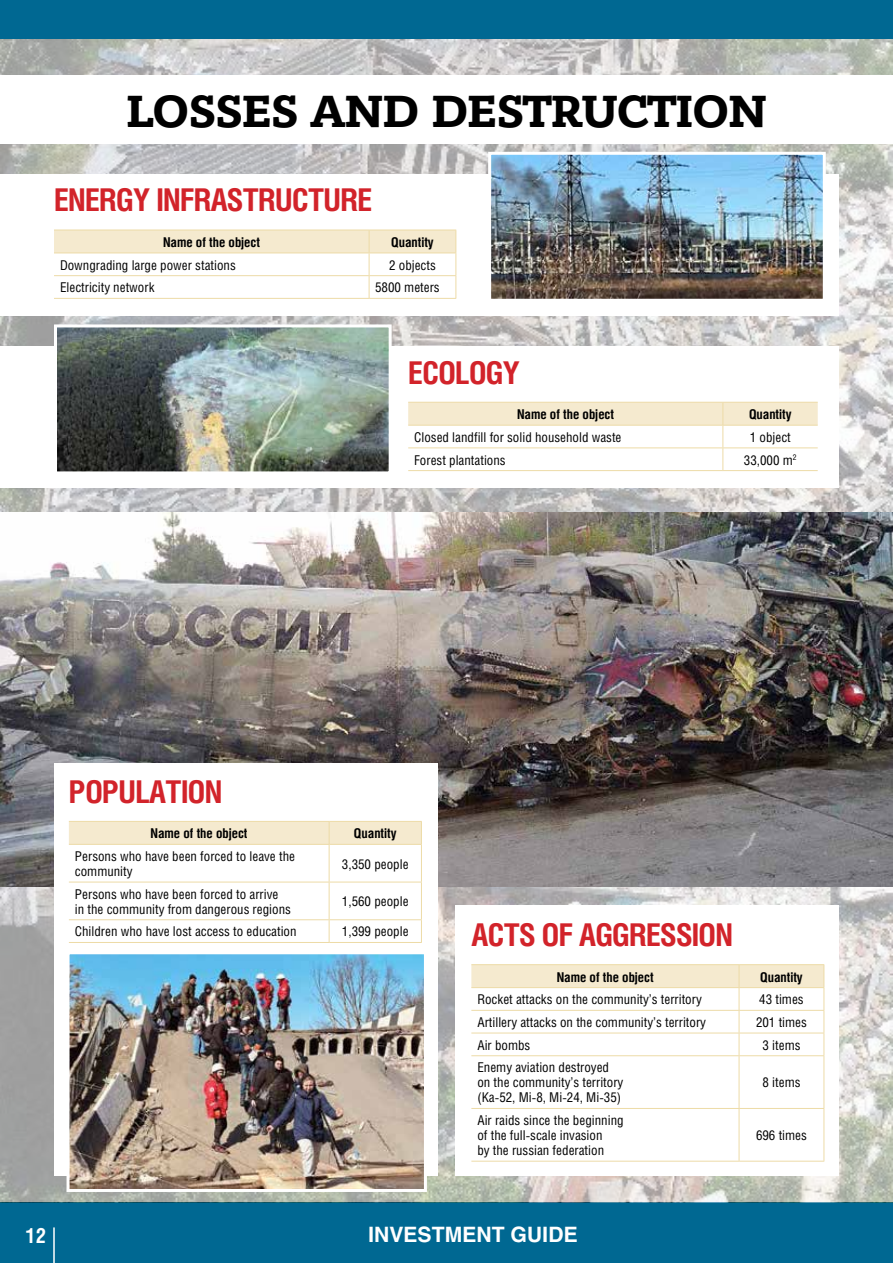
<style>
.page{position:relative;width:893px;height:1263px;background:#fff}
.page>*{position:absolute;margin:0;border:0;box-sizing:border-box;transform-origin:0 0}
.t1{font:700 48px "Bandera Pro";letter-spacing:-.02em;color:#000}
.t2{font:700 31.35px "Helios Cond C";letter-spacing:-.02em;color:#d2232a}
.t3{font:700 21px "Helios C";color:#fff}
.t4{font:700 21px "Helios Cond C";color:#fff}
.t5{font:13.5px/15px "Helios Cond C";color:#000}
.t6{font:700 13.5px "Helios Cond C";color:#000}
</style>
<div class="page">
<div style="left:0;top:0;width:893px;height:39px;background:#006892"></div>
<div style="left:0;top:1202px;width:893px;height:61px;background:#006892"></div>
<hr style="left:53px;top:1227px;width:2px;height:36px;background:#fff">
<img style="left:0;top:40px;width:893px;height:1162px">
<div style="left:0;top:75px;width:893px;height:68px;background:#fff"></div>
<div style="left:0;top:174px;width:839px;height:141px;background:#fff"></div>
<div style="left:0;top:347px;width:839px;height:141px;background:#fff"></div>
<svg style="left:54px;top:230px;width:402px;height:68px"></svg>
<hr style="left:54px;top:298px;width:315px;height:1px;background:#eddba7">
<hr style="left:369px;top:298px;width:87px;height:1px;background:#eddba7">
<svg style="left:408px;top:402px;width:410px;height:68px"></svg>
<hr style="left:408px;top:470px;width:315px;height:1px;background:#eddba7">
<hr style="left:723px;top:470px;width:95px;height:1px;background:#eddba7">
<img style="left:487px;top:150px;width:340px;height:149px">
<img style="left:52px;top:323px;width:341px;height:149px">
<img style="left:0;top:512px;width:893px;height:375px">
<div style="left:456px;top:905px;width:383px;height:271px;background:#fff"></div>
<hr style="left:471px;top:964px;width:268px;height:1px;background:#eddba7">
<hr style="left:739px;top:964px;width:85px;height:1px;background:#eddba7">
<svg style="left:471px;top:965px;width:354px;height:90px"></svg>
<hr style="left:471px;top:1055px;width:268px;height:1px;background:#eddba7">
<hr style="left:739px;top:1055px;width:85px;height:1px;background:#eddba7">
<hr style="left:739px;top:1056px;width:1px;height:52px;background:#eddba7">
<hr style="left:824px;top:1056px;width:1px;height:52px;background:#eddba7">
<hr style="left:471px;top:1108px;width:268px;height:1px;background:#eddba7">
<hr style="left:739px;top:1108px;width:85px;height:1px;background:#eddba7">
<hr style="left:739px;top:1109px;width:1px;height:52px;background:#eddba7">
<hr style="left:824px;top:1109px;width:1px;height:52px;background:#eddba7">
<hr style="left:471px;top:1161px;width:268px;height:1px;background:#eddba7">
<hr style="left:739px;top:1161px;width:85px;height:1px;background:#eddba7">
<div style="left:54px;top:763px;width:383px;height:413px;background:#fff"></div>
<div style="left:69px;top:821px;width:353px;height:23px;background:#f5eacf"></div>
<hr style="left:69px;top:844px;width:260px;height:1px;background:#eddba7">
<hr style="left:329px;top:844px;width:93px;height:1px;background:#eddba7">
<hr style="left:329px;top:845px;width:1px;height:37px;background:#eddba7">
<hr style="left:421px;top:845px;width:1px;height:37px;background:#eddba7">
<hr style="left:69px;top:882px;width:260px;height:1px;background:#eddba7">
<hr style="left:329px;top:882px;width:93px;height:1px;background:#eddba7">
<hr style="left:329px;top:882px;width:1px;height:37px;background:#eddba7">
<hr style="left:421px;top:882px;width:1px;height:37px;background:#eddba7">
<hr style="left:69px;top:919px;width:260px;height:1px;background:#eddba7">
<hr style="left:329px;top:919px;width:93px;height:1px;background:#eddba7">
<svg style="left:329px;top:920px;width:1px;height:22px"></svg>
<svg style="left:421px;top:920px;width:1px;height:22px"></svg>
<hr style="left:69px;top:942px;width:260px;height:1px;background:#eddba7">
<hr style="left:329px;top:942px;width:93px;height:1px;background:#eddba7">
<img style="left:65px;top:954px;width:363px;height:239px">
<h1 class="t1" style="left:126px;top:82px;width:642px">LOSSES AND DESTRUCTION</h1>
<h2 class="t2" style="left:54px;top:181px;width:320px">ENERGY INFRASTRUCTURE</h2>
<p class="t6" style="left:163px;top:234px;width:99px">Name of the object</p>
<p class="t6" style="left:391px;top:234px;width:44px">Quantity</p>
<p class="t5" style="left:60px;top:257px;width:177px">Downgrading large power stations</p>
<p class="t5" style="left:389px;top:257px;width:48px">2 objects</p>
<p class="t5" style="left:60px;top:280px;width:96px">Electricity network</p>
<p class="t5" style="left:375px;top:280px;width:66px">5800 meters</p>
<h2 class="t2" style="left:408px;top:354px;width:113px">ECOLOGY</h2>
<p class="t6" style="left:517px;top:406px;width:99px">Name of the object</p>
<p class="t6" style="left:749px;top:406px;width:44px">Quantity</p>
<p class="t5" style="left:414px;top:429px;width:209px">Closed landfill for solid household waste</p>
<p class="t5" style="left:750px;top:429px;width:42px">1 object</p>
<p class="t5" style="left:414px;top:452px;width:93px">Forest plantations</p>
<p class="t5" style="left:744px;top:452px;width:54px">33,000 m<sup>2</sup></p>
<h2 class="t2" style="left:69px;top:773px;width:155px">POPULATION</h2>
<p class="t6" style="left:150px;top:825px;width:99px">Name of the object</p>
<p class="t6" style="left:354px;top:825px;width:44px">Quantity</p>
<p class="t5" style="left:75px;top:848px;width:222px">Persons who have been forced to leave the community</p>
<p class="t5" style="left:342px;top:856px;width:68px">3,350 people</p>
<p class="t5" style="left:75px;top:886px;width:218px">Persons who have been forced to arrive in the community from dangerous regions</p>
<p class="t5" style="left:342px;top:894px;width:68px">1,560 people</p>
<p class="t5" style="left:75px;top:924px;width:223px">Children who have lost access to education</p>
<p class="t5" style="left:342px;top:924px;width:68px">1,399 people</p>
<h2 class="t2" style="left:471px;top:916px;width:263px">ACTS OF AGGRESSION</h2>
<p class="t6" style="left:557px;top:969px;width:99px">Name of the object</p>
<p class="t6" style="left:760px;top:969px;width:44px">Quantity</p>
<p class="t5" style="left:477px;top:992px;width:226px">Rocket attacks on the community’s territory</p>
<p class="t5" style="left:759px;top:992px;width:46px">43 times</p>
<p class="t5" style="left:477px;top:1014px;width:230px">Artillery attacks on the community’s territory</p>
<p class="t5" style="left:756px;top:1014px;width:52px">201 times</p>
<p class="t5" style="left:477px;top:1037px;width:54px">Air bombs</p>
<p class="t5" style="left:762px;top:1037px;width:39px">3 items</p>
<p class="t5" style="left:477px;top:1060px;width:147px">Enemy aviation destroyed on the community’s territory (Ka-52, Mi-8, Mi-24, Mi-35)</p>
<p class="t5" style="left:762px;top:1075px;width:39px">8 items</p>
<p class="t5" style="left:477px;top:1112px;width:148px">Air raids since the beginning of the full-scale invasion<br>by the russian federation</p>
<p class="t5" style="left:756px;top:1127px;width:52px">696 times</p>
<h3 class="t4" style="left:26px;top:1222px;width:22px">12</h3>
<h3 class="t3" style="left:368px;top:1222px;width:211px">INVESTMENT GUIDE</h3>
</div>
